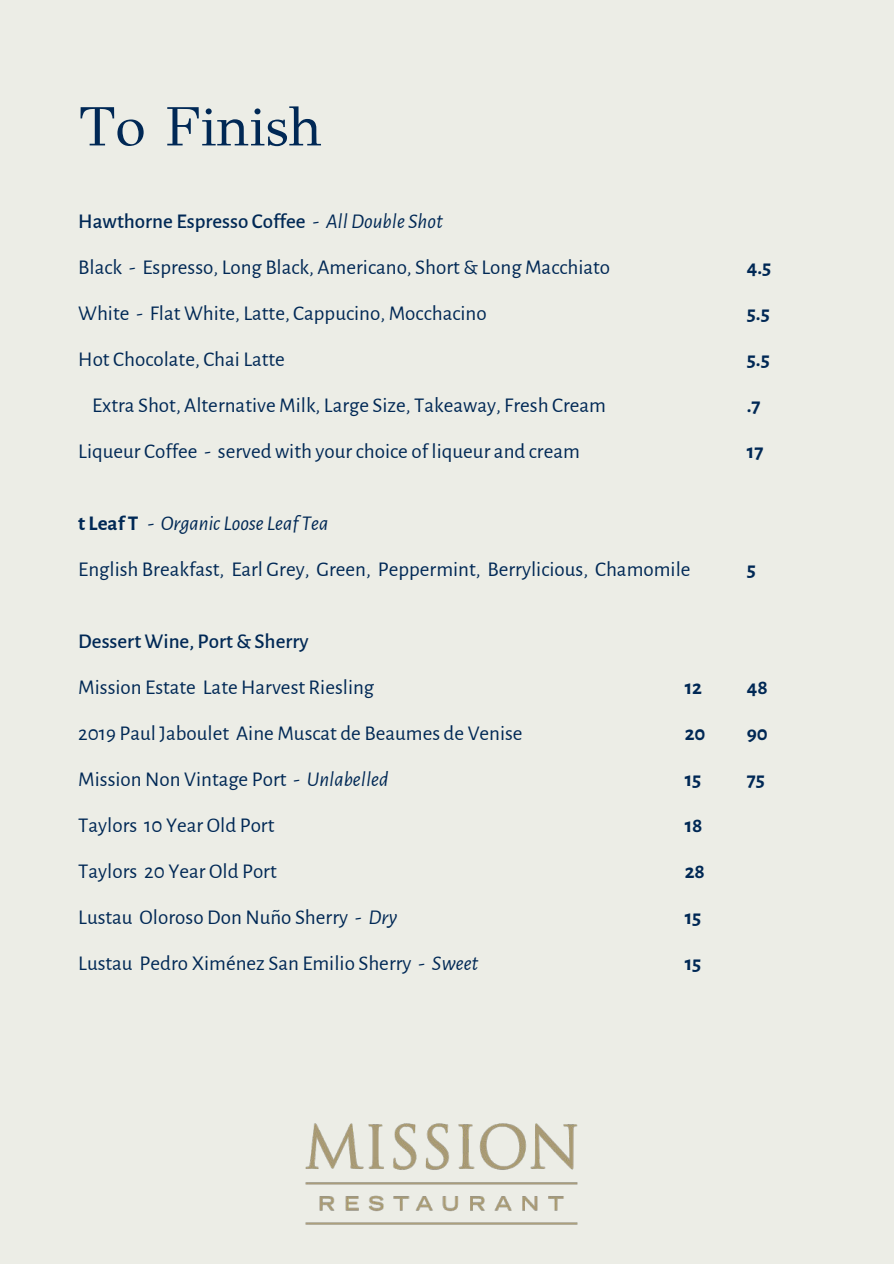
<style>
.page{position:relative;width:894px;height:1264px;background:#fff}
.page>*{position:absolute;margin:0;border:0;box-sizing:border-box;transform-origin:0 0}
.t1{font:55.5px "GFS Didot";color:#002855}
.t2{font:21px/46px "Alegreya Sans";color:#002855}
.t3{font:700 21px/46px "Alegreya Sans";color:#002855}
.t4{font:500 21px "Alegreya Sans";color:#002855}
.s1{font-weight:500}
.s2{font-style:italic}
.s3{font-weight:700}
</style>
<div class="page">
<div style="left:0;top:0;width:893px;height:1263px;background:#ecede6"></div>
<img style="left:305px;top:1123px;width:273px;height:102px">
<h1 class="t1" style="left:78px;top:82px;width:245px">To Finish</h1>
<p class="t2" style="left:78px;top:197px;width:533px"><span class="s1">Hawthorne Espresso Coffee</span> - <span class="s2">All Double Shot<br></span>Black - Espresso, Long Black, Americano, Short &amp; Long Macchiato White - Flat White, Latte, Cappucino, Mocchacino<br>Hot Chocolate, Chai Latte</p>
<p class="t2" style="left:78px;top:381px;width:529px;text-indent:14px">Extra Shot, Alternative Milk, Large Size, Takeaway, Fresh Cream<br>Liqueur Coffee - served with your choice of liqueur and cream</p>
<p class="t2" style="left:78px;top:499px;width:613px"><span class="s3">t Leaf T</span> - <span class="s2">Organic Loose Leaf Tea<br></span>English Breakfast, Earl Grey, Green, Peppermint, Berrylicious, Chamomile</p>
<p class="t4" style="left:78px;top:626px;width:232px">Dessert Wine, Port &amp; Sherry</p>
<p class="t2" style="left:78px;top:663px;width:445px">Mission Estate Late Harvest Riesling<br>2019 Paul Jaboulet Aine Muscat de Beaumes de Venise Mission Non Vintage Port - <span class="s2">Unlabelled<br></span>Taylors 10 Year Old Port<br>Taylors 20 Year Old Port<br>Lustau Oloroso Don Nuño Sherry - <span class="s2">Dry<br></span>Lustau Pedro Ximénez San Emilio Sherry - <span class="s2">Sweet</span></p>
<p class="t3" style="left:684px;top:662px;width:22px">12<br>20<br>15<br>18<br>28<br>15<br>15</p>
<p class="t3" style="left:746px;top:242px;width:26px">4.5<br>5.5<br>5.5 .7<br>17</p>
<p class="t3" style="left:746px;top:544px;width:11px">5</p>
<p class="t3" style="left:746px;top:662px;width:23px;text-align:justify">48<br>90<br>75</p>
</div>
